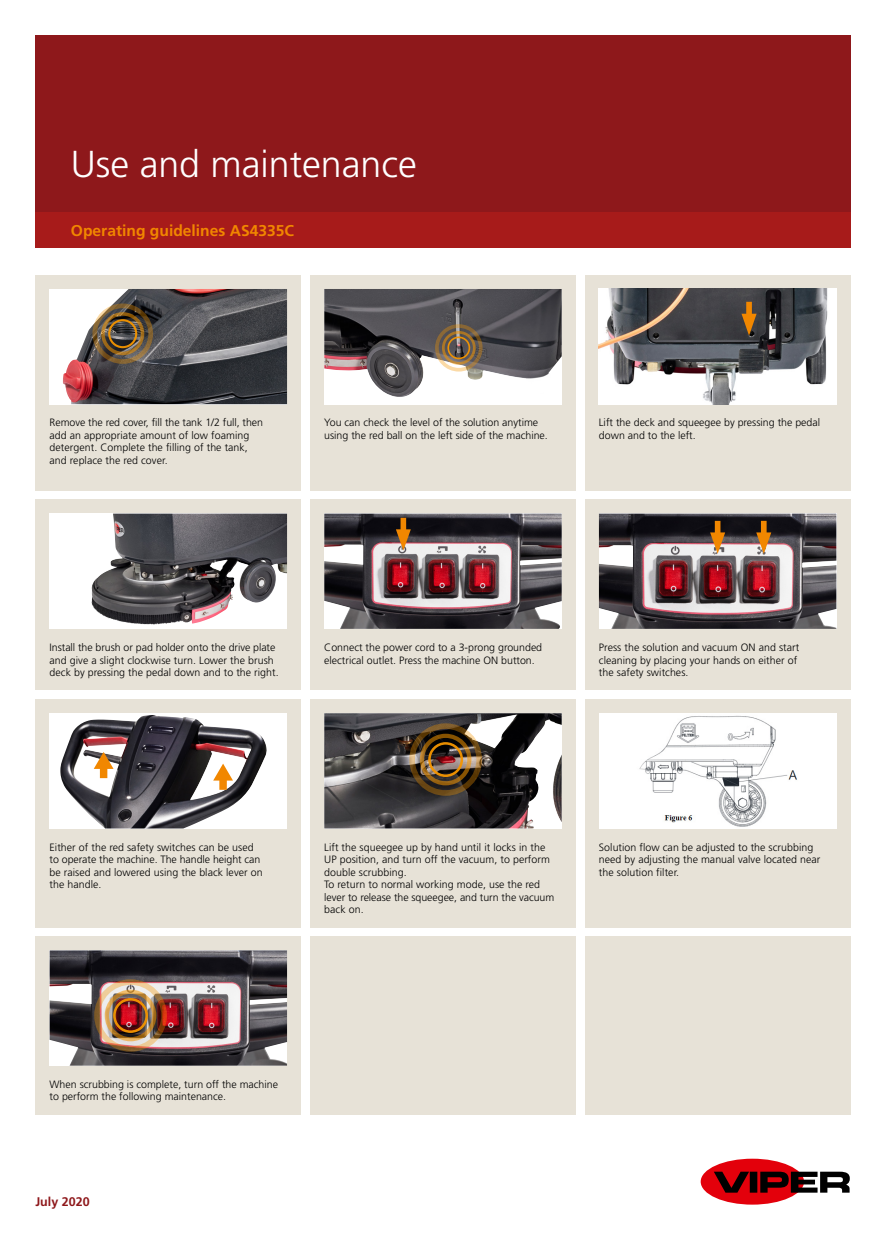
<style>
.page{position:relative;width:886px;height:1241px;background:#fff}
.page>*{position:absolute;margin:0;border:0;box-sizing:border-box;transform-origin:0 0}
.t1{font:300 37.5px "Frutiger LT Std";color:#fff}
.t2{font:700 15.62px "Frutiger LT Std";color:#f18700}
.t3{font:700 12.5px "Frutiger LT Std";color:#8e181b}
.t4{font:300 10.62px/12.5px "Frutiger LT Std";letter-spacing:.005em;color:#000}
</style>
<div class="page">
<div style="left:35px;top:35px;width:815px;height:178px;background:#8e181b"></div>
<div style="left:35px;top:213px;width:815px;height:35px;background:#a71b1a"></div>
<div style="left:35px;top:936px;width:266px;height:178px;background:#e7e2d7"></div>
<div style="left:310px;top:936px;width:266px;height:178px;background:#e7e2d7"></div>
<div style="left:585px;top:936px;width:265px;height:178px;background:#e7e2d7"></div>
<div style="left:35px;top:275px;width:266px;height:215px;background:#e7e2d7"></div>
<div style="left:35px;top:699px;width:266px;height:228px;background:#e7e2d7"></div>
<div style="left:310px;top:699px;width:266px;height:228px;background:#e7e2d7"></div>
<div style="left:585px;top:699px;width:265px;height:228px;background:#e7e2d7"></div>
<div style="left:310px;top:275px;width:266px;height:215px;background:#e7e2d7"></div>
<div style="left:310px;top:499px;width:266px;height:191px;background:#e7e2d7"></div>
<div style="left:585px;top:275px;width:265px;height:215px;background:#e7e2d7"></div>
<img style="left:50px;top:950px;width:237px;height:115px">
<img style="left:94px;top:979px;width:73px;height:72px">
<div style="left:105px;top:989px;width:51px;height:52px;border:4px solid #f49500;border-radius:50%"></div>
<div style="left:113px;top:997px;width:35px;height:35px;border:3px solid #f49500;border-radius:50%"></div>
<div style="left:599px;top:713px;width:237px;height:115px;background:#fff"></div>
<img style="left:639px;top:715px;width:158px;height:112px">
<div style="left:50px;top:713px;width:237px;height:115px;background:#fff"></div>
<img style="left:60px;top:715px;width:207px;height:113px">
<svg style="left:213px;top:763px;width:20px;height:26px"></svg>
<svg style="left:94px;top:751px;width:19px;height:27px"></svg>
<img style="left:324px;top:713px;width:238px;height:115px">
<div style="left:409px;top:723px;width:73px;height:72px;border:6px solid #f49500;border-radius:50%"></div>
<div style="left:420px;top:733px;width:51px;height:52px;border:4px solid #f49500;border-radius:50%"></div>
<div style="left:428px;top:742px;width:35px;height:34px;border:3px solid #f49500;border-radius:50%"></div>
<div style="left:324px;top:289px;width:238px;height:115px;background:#fff"></div>
<img style="left:324px;top:289px;width:238px;height:108px">
<div style="left:435px;top:324px;width:47px;height:47px;border:4px solid #f49500;border-radius:50%"></div>
<div style="left:442px;top:331px;width:34px;height:34px;border:3px solid #f49500;border-radius:50%"></div>
<div style="left:447px;top:336px;width:23px;height:23px;border:2px solid #f49500;border-radius:50%"></div>
<img style="left:324px;top:513px;width:238px;height:115px">
<svg style="left:396px;top:517px;width:15px;height:33px"></svg>
<div style="left:50px;top:289px;width:237px;height:115px;background:#fff"></div>
<img style="left:63px;top:289px;width:224px;height:115px">
<div style="left:92px;top:303px;width:61px;height:61px;border:5px solid #f49500;border-radius:50%"></div>
<div style="left:101px;top:312px;width:43px;height:43px;border:4px solid #f49500;border-radius:50%"></div>
<div style="left:108px;top:319px;width:29px;height:29px;border:2px solid #f49500;border-radius:50%"></div>
<img style="left:599px;top:289px;width:237px;height:115px">
<svg style="left:741px;top:302px;width:15px;height:33px"></svg>
<div style="left:35px;top:499px;width:266px;height:191px;background:#e7e2d7"></div>
<svg style="left:50px;top:513px;width:237px;height:115px;background:#8d8a8e"></svg>
<img style="left:91px;top:513px;width:32px;height:94px">
<div style="left:701px;top:1158px;width:103px;height:46px;background:#e3000b;border-radius:50%"></div>
<svg style="left:714px;top:1171px;width:136px;height:21px"></svg>
<div style="left:585px;top:499px;width:265px;height:191px;background:#e7e2d7"></div>
<img style="left:599px;top:513px;width:237px;height:115px">
<svg style="left:710px;top:520px;width:15px;height:33px"></svg>
<svg style="left:756px;top:520px;width:15px;height:33px"></svg>
<h1 class="t1" style="left:71px;top:143px;width:347px">Use and maintenance</h1>
<h2 class="t2" style="left:71px;top:222px;width:225px">Operating guidelines AS4335C</h2>
<p class="t4" style="left:50px;top:416px;width:215px">Remove the red cover, fill the tank 1/2 full, then add an appropriate amount of low foaming detergent. Complete the filling of the tank, and replace the red cover.</p>
<p class="t4" style="left:324px;top:416px;width:225px">You can check the level of the solution anytime using the red ball on the left side of the machine.</p>
<p class="t4" style="left:599px;top:416px;width:223px">Lift the deck and squeegee by pressing the pedal down and to the left.</p>
<p class="t4" style="left:50px;top:641px;width:231px">Install the brush or pad holder onto the drive plate and give a slight clockwise turn. Lower the brush deck by pressing the pedal down and to the right.</p>
<p class="t4" style="left:324px;top:641px;width:219px">Connect the power cord to a 3-prong grounded electrical outlet. Press the machine ON button.</p>
<p class="t4" style="left:599px;top:641px;width:202px">Press the solution and vacuum ON and start cleaning by placing your hands on either of the safety switches.</p>
<p class="t4" style="left:50px;top:840px;width:214px">Either of the red safety switches can be used to operate the machine. The handle height can be raised and lowered using the black lever on the handle.</p>
<p class="t4" style="left:324px;top:840px;width:231px">Lift the squeegee up by hand until it locks in the UP position, and turn off the vacuum, to perform double scrubbing.<br>To return to normal working mode, use the red lever to release the squeegee, and turn the vacuum back on.</p>
<p class="t4" style="left:599px;top:840px;width:223px">Solution flow can be adjusted to the scrubbing need by adjusting the manual valve located near the solution filter.</p>
<p class="t4" style="left:50px;top:1077px;width:230px">When scrubbing is complete, turn off the machine to perform the following maintenance.</p>
<p class="t3" style="left:35px;top:1193px;width:56px">July 2020</p>
</div>
